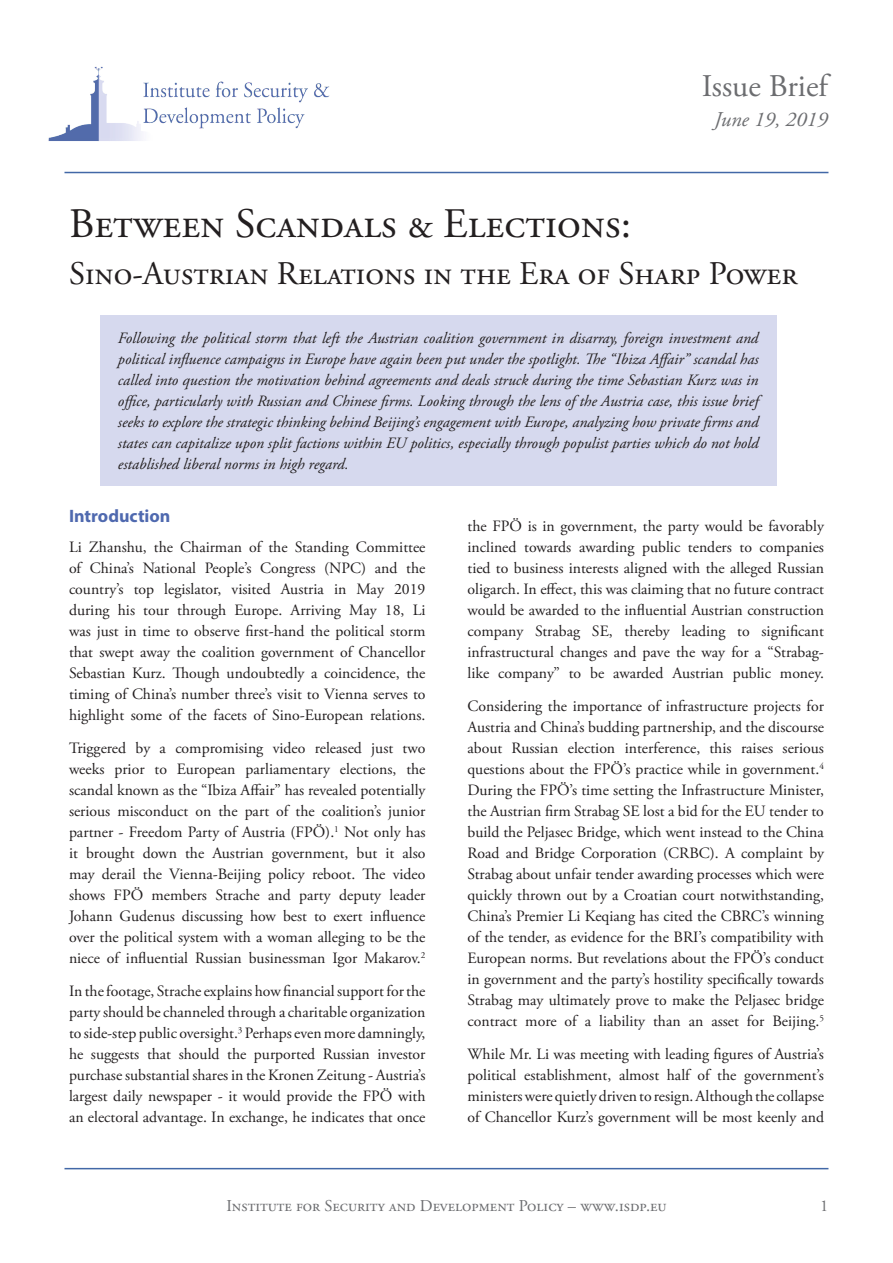
<style>
.page{position:relative;width:893px;height:1263px;background:#fff}
.page>*{position:absolute;margin:0;border:0;box-sizing:border-box;transform-origin:0 0}
.Subtitle{font:42px "Adobe Garamond Pro";color:#231f20}
.Subtitle-2{font:33px "Adobe Garamond Pro";color:#231f20}
.t1{font:31.5px "Adobe Garamond Pro";color:#6c6d70}
.t2{font:italic 21px "Adobe Garamond Pro";color:#6c6d70}
.t3{font:700 18px "Myriad Pro";color:#4f69af}
.t4{font:16.5px "Adobe Garamond Pro";color:#6c6d70}
.t5{font:15.75px/21px "Adobe Garamond Pro";color:#231f20;text-align:justify}
.t6{font:italic 15.75px/21px "Adobe Garamond Pro";color:#231f20;text-align:justify}
</style>
<div class="page">
<img style="left:48px;top:66px;width:282px;height:75px">
<hr style="left:64px;top:1168px;width:764px;height:1px;background:#4268a7">
<hr style="left:64px;top:172px;width:764px;height:1px;background:#4268a7">
<div style="left:100px;top:315px;width:676px;height:171px;background:#d6d9ee"></div>
<p class="t1" style="left:702px;top:67px;width:131px">Issue Brief</p>
<p class="t2" style="left:714px;top:107px;width:115px">June 19, 2019</p>
<p class="Subtitle" style="left:69px;top:199px;width:564px">Between Scandals &amp; Elections:</p>
<p class="Subtitle-2" style="left:69px;top:254px;width:730px">Sino-Austrian Relations in the Era of Sharp Power</p>
<p class="t6" style="left:118px;top:328px;width:642px">Following the political storm that left the Austrian coalition government in disarray, foreign investment and political influence campaigns in Europe have again been put under the spotlight. The “Ibiza Affair” scandal has called into question the motivation behind agreements and deals struck during the time Sebastian Kurz was in office, particularly with Russian and Chinese firms. Looking through the lens of the Austria case, this issue brief seeks to explore the strategic thinking behind Beijing’s engagement with Europe, analyzing how private firms and states can capitalize upon split factions within EU politics, especially through populist parties which do not hold established liberal norms in high regard.</p>
<p class="t3" style="left:69px;top:504px;width:103px">Introduction</p>
<p class="t5" style="left:69px;top:537px;width:358px">Li Zhanshu, the Chairman of the Standing Committee of China’s National People’s Congress (NPC) and the country’s top legislator, visited Austria in May 2019 during his tour through Europe. Arriving May 18, Li was just in time to observe first-hand the political storm that swept away the coalition government of Chancellor Sebastian Kurz. Though undoubtedly a coincidence, the timing of China’s number three’s visit to Vienna serves to highlight some of the facets of Sino-European relations.</p>
<p class="t5" style="left:69px;top:738px;width:358px">Triggered by a compromising video released just two weeks prior to European parliamentary elections, the scandal known as the “Ibiza Affair” has revealed potentially serious misconduct on the part of the coalition’s junior partner - Freedom Party of Austria (FPÖ).<sup>1</sup> Not only has it brought down the Austrian government, but it also may derail the Vienna-Beijing policy reboot. The video shows FPÖ members Strache and party deputy leader Johann Gudenus discussing how best to exert influence over the political system with a woman alleging to be the niece of influential Russian businessman Igor Makarov.<sup>2</sup></p>
<p class="t5" style="left:69px;top:981px;width:358px">In the footage, Strache explains how financial support for the party should be channeled through a charitable organization to side-step public oversight.<sup>3</sup> Perhaps even more damningly, he suggests that should the purported Russian investor purchase substantial shares in the Kronen Zeitung - Austria’s largest daily newspaper - it would provide the FPÖ with an electoral advantage. In exchange, he indicates that once</p>
<p class="t5" style="left:467px;top:516px;width:358px">the FPÖ is in government, the party would be favorably inclined towards awarding public tenders to companies tied to business interests aligned with the alleged Russian oligarch. In effect, this was claiming that no future contract would be awarded to the influential Austrian construction company Strabag SE, thereby leading to significant infrastructural changes and pave the way for a “Strabag&shy;like company” to be awarded Austrian public money.</p>
<p class="t5" style="left:467px;top:696px;width:358px">Considering the importance of infrastructure projects for Austria and China’s budding partnership, and the discourse about Russian election interference, this raises serious questions about the FPÖ’s practice while in government.<sup>4<br></sup>During the FPÖ’s time setting the Infrastructure Minister, the Austrian firm Strabag SE lost a bid for the EU tender to build the Peljasec Bridge, which went instead to the China Road and Bridge Corporation (CRBC). A complaint by Strabag about unfair tender awarding processes which were quickly thrown out by a Croatian court notwithstanding, China’s Premier Li Keqiang has cited the CBRC’s winning of the tender, as evidence for the BRI’s compatibility with European norms. But revelations about the FPÖ’s conduct in government and the party’s hostility specifically towards Strabag may ultimately prove to make the Peljasec bridge contract more of a liability than an asset for Beijing.<sup>5</sup></p>
<p class="t5" style="left:467px;top:1044px;width:358px">While Mr. Li was meeting with leading figures of Austria’s political establishment, almost half of the government’s ministers were quietly driven to resign. Although the collapse of Chancellor Kurz’s government will be most keenly and</p>
<p class="t4" style="left:226px;top:1195px;width:442px">Institute for Security and Development Policy – www.isdp.eu</p>
<p class="t4" style="left:820px;top:1195px;width:10px">1</p>
</div>
